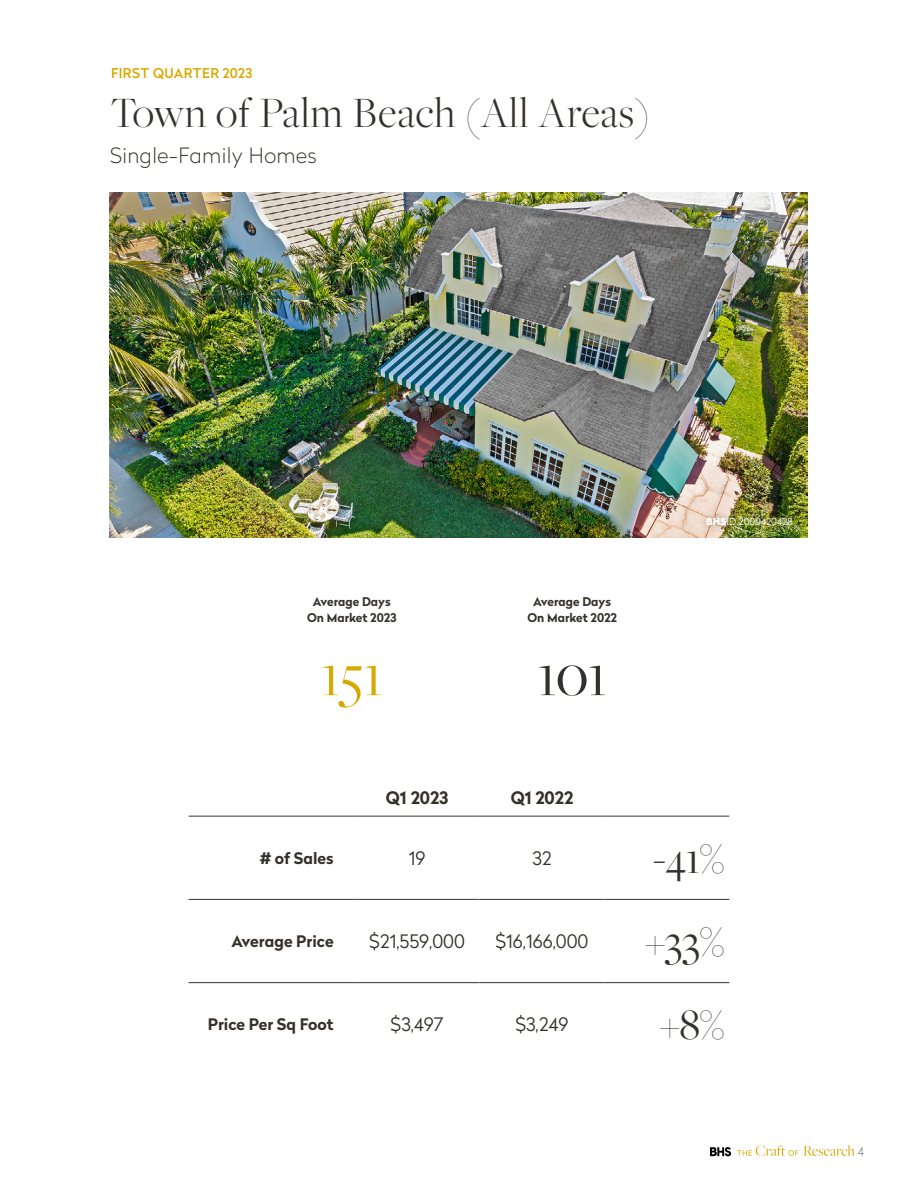
<style>
.page{position:relative;width:918px;height:1188px;background:#fff}
.page>*{position:absolute;margin:0;border:0;box-sizing:border-box;transform-origin:0 0}
.t1{font:61.65px "Freight Big Pro";color:#d8a900}
.t2{font:61.65px "Freight Big Pro";color:#34302b}
.t3{font:300 45px "Freight Big Pro";letter-spacing:.02em;color:#34302b}
.t4{font:45px "Freight Big Pro";color:#34302b}
.t5{font:100 21px "Radikal";letter-spacing:.02em;color:#34302b}
.t6{font:300 18.45px "Radikal";color:#34302b}
.t7{font:700 17.25px "Radikal";color:#34302b}
.t8{font:700 15.9px "Radikal";color:#34302b}
.t9{font:500 13.5px "Radikal";letter-spacing:.03em;color:#d8a900}
.t10{font:700 12px/15.8px "Radikal";color:#34302b;text-align:center}
.t11{font:100 12px "Radikal";color:#000}
.t12{font:300 9.75px "Radikal";color:#fff}
.s1{font-weight:900}
</style>
<div class="page">
<svg style="left:710px;top:1147px;width:21px;height:9px"></svg>
<svg style="left:737px;top:1145px;width:118px;height:11px"></svg>
<hr style="left:189px;top:816px;width:166px;height:1px;background:#34302b">
<hr style="left:355px;top:816px;width:125px;height:1px;background:#34302b">
<hr style="left:480px;top:816px;width:124px;height:1px;background:#34302b">
<hr style="left:604px;top:816px;width:125px;height:1px;background:#34302b">
<hr style="left:189px;top:899px;width:166px;height:1px;background:#34302b">
<hr style="left:355px;top:899px;width:125px;height:1px;background:#34302b">
<hr style="left:480px;top:899px;width:124px;height:1px;background:#34302b">
<hr style="left:604px;top:899px;width:125px;height:1px;background:#34302b">
<hr style="left:189px;top:982px;width:166px;height:1px;background:#34302b">
<hr style="left:355px;top:982px;width:125px;height:1px;background:#34302b">
<hr style="left:480px;top:982px;width:124px;height:1px;background:#34302b">
<hr style="left:604px;top:982px;width:125px;height:1px;background:#34302b">
<img style="left:109px;top:192px;width:699px;height:346px">
<div style="left:699px;top:509px;width:101px;height:24px;background:#000;opacity:.3"></div>
<p class="t9" style="left:111px;top:63px;width:143px">FIRST QUARTER 2023</p>
<h2 class="t3" style="left:110px;top:84px;width:541px">Town of Palm Beach (All Areas)</h2>
<h3 class="t5" style="left:110px;top:141px;width:208px">Single-Family Homes</h3>
<p class="t10" style="left:307px;top:594px;width:91px">Average Days<br>On Market 2023</p>
<p class="t10" style="left:527px;top:594px;width:91px">Average Days<br>On Market 2022</p>
<h1 class="t1" style="left:321px;top:635px;width:64px">151</h1>
<h1 class="t2" style="left:537px;top:635px;width:72px">101</h1>
<h3 class="t7" style="left:386px;top:785px;width:64px">Q1 2023</h3>
<h3 class="t7" style="left:511px;top:785px;width:64px">Q1 2022</h3>
<p class="t12" style="left:706px;top:515px;width:88px"><span class="s1">BHS</span>ID 2000420428</p>
<h3 class="t8" style="left:260px;top:846px;width:75px"># of Sales</h3>
<h3 class="t6" style="left:409px;top:845px;width:18px">19</h3>
<h3 class="t6" style="left:532px;top:845px;width:21px">32</h3>
<h2 class="t4" style="left:653px;top:829px;width:72px">-41%</h2>
<h3 class="t8" style="left:231px;top:930px;width:104px">Average Price</h3>
<h3 class="t6" style="left:369px;top:928px;width:97px">$21,559,000</h3>
<h3 class="t6" style="left:496px;top:928px;width:94px">$16,166,000</h3>
<h2 class="t4" style="left:645px;top:913px;width:80px">+33%</h2>
<h3 class="t8" style="left:208px;top:1013px;width:127px">Price Per Sq Foot</h3>
<h3 class="t6" style="left:390px;top:1012px;width:55px">$3,497</h3>
<h3 class="t6" style="left:515px;top:1012px;width:55px">$3,249</h3>
<h2 class="t4" style="left:660px;top:996px;width:65px">+8%</h2>
<p class="t11" style="left:858px;top:1143px;width:8px">4</p>
</div>
